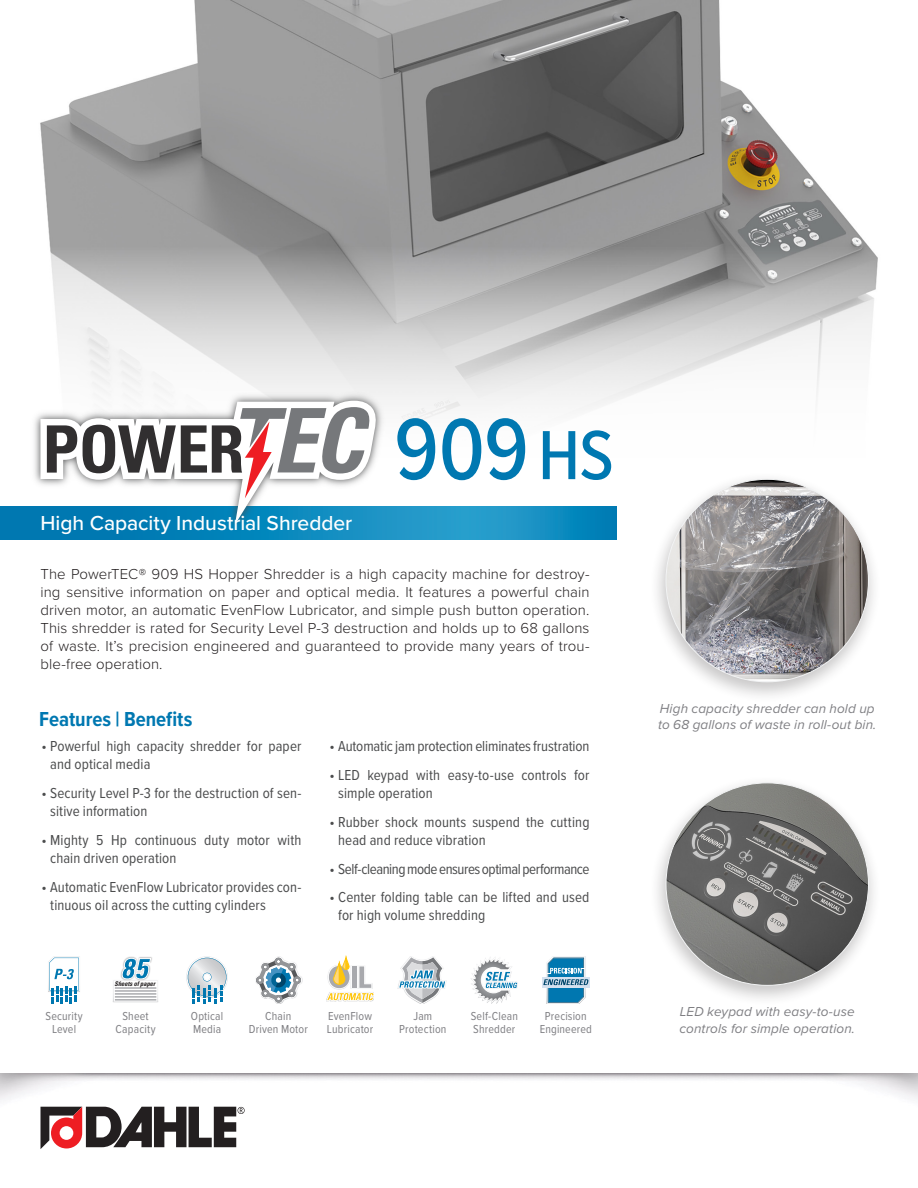
<style>
.page{position:relative;width:918px;height:1188px;background:#fff}
.page>*{position:absolute;margin:0;border:0;box-sizing:border-box;transform-origin:0 0}
.t1{font:500 90px "Proxima Nova Cond";color:#0078b1}
.t2{font:500 21px "Proxima Nova";letter-spacing:-.005em;color:#fff}
.t3{font:700 21px "Proxima Nova Cond";color:#0078b1}
.t4{font:15px/18px "Proxima Nova Cond";letter-spacing:.005em;color:#4b4c4d}
.t5{font:300 15px/18px "Proxima Nova";letter-spacing:.005em;color:#231f20;text-align:justify}
.t6{font:15px "Proxima Nova Cond";letter-spacing:-.03em;color:#4b4c4d}
.t7{font:italic 13.5px/16.5px "Proxima Nova";letter-spacing:.01em;color:#7f7f83}
.t8{font:12px/12.8px "Proxima Nova Cond";letter-spacing:.015em;color:#7f7f83;text-align:center}
.t9{font:italic 700 condensed 6.45px "Univers";color:#231f20}
.s1{font-size:72px}
.s2{font-family:"Proxima Nova"}
</style>
<div class="page">
<svg style="left:0;top:506px;width:616px;height:34px;background:#1790c2"></svg>
<svg style="left:40px;top:1107px;width:205px;height:42px"></svg>
<img style="left:40px;top:0;width:838px;height:425px">
<div style="left:650px;top:471px;width:232px;height:232px;background:#231f20;opacity:.25"></div>
<img style="left:666px;top:479px;width:202px;height:203px;border-radius:101px">
<div style="left:650px;top:775px;width:232px;height:232px;background:#231f20;opacity:.25"></div>
<img style="left:666px;top:783px;width:202px;height:202px;border-radius:101px">
<svg style="left:471px;top:957px;width:47px;height:46px"></svg>
<svg style="left:542px;top:977px;width:48px;height:11px"></svg>
<svg style="left:543px;top:957px;width:45px;height:47px;background:#63a4c5"></svg>
<svg style="left:186px;top:957px;width:42px;height:47px"></svg>
<svg style="left:256px;top:957px;width:46px;height:47px"></svg>
<svg style="left:398px;top:957px;width:48px;height:47px"></svg>
<svg style="left:326px;top:957px;width:48px;height:44px"></svg>
<img style="left:112px;top:980px;width:47px;height:23px">
<svg style="left:114px;top:957px;width:43px;height:45px"></svg>
<svg style="left:48px;top:957px;width:32px;height:47px"></svg>
<img style="left:24px;top:377px;width:369px;height:163px">
<svg style="left:40px;top:401px;width:337px;height:124px"></svg>
<p class="t2" style="left:41px;top:507px;width:313px">High Capacity Industrial Shredder</p>
<p class="t1" style="left:394px;top:383px;width:221px">909<span class="s1">HS</span></p>
<p class="t5" style="left:40px;top:564px;width:551px">The PowerTEC® 909 HS Hopper Shredder is a high capacity machine for destroy&shy;ing sensitive information on paper and optical media. It features a powerful chain driven motor, an automatic EvenFlow Lubricator, and simple push button operation.<br>This shredder is rated for Security Level P-3 destruction and holds up to 68 gallons of waste. It’s precision engineered and guaranteed to provide many years of trou&shy;ble-free operation.</p>
<p class="t3" style="left:39px;top:703px;width:155px">Features | Benefits</p>
<p class="t4" style="left:50px;top:737px;width:253px;text-indent:-9px"><span class="s2">•</span> Powerful high capacity shredder for paper and optical media</p>
<p class="t4" style="left:50px;top:783px;width:253px;text-indent:-9px"><span class="s2">•</span> Security Level P-3 for the destruction of sen&shy;sitive information</p>
<p class="t4" style="left:50px;top:830px;width:253px;text-indent:-9px"><span class="s2">•</span> Mighty 5 Hp continuous duty motor with chain driven operation</p>
<p class="t4" style="left:50px;top:877px;width:253px;text-indent:-9px"><span class="s2">•</span> Automatic EvenFlow Lubricator provides con&shy;tinuous oil across the cutting cylinders</p>
<p class="t9" style="left:114px;top:980px;width:42px">Sheets of paper</p>
<p class="t4" style="left:330px;top:737px;width:261px"><span class="s2">•</span> Automatic jam protection eliminates frustration</p>
<p class="t4" style="left:338px;top:765px;width:253px;text-indent:-9px"><span class="s2">•</span> LED keypad with easy-to-use controls for simple operation</p>
<p class="t4" style="left:338px;top:812px;width:253px;text-indent:-9px"><span class="s2">•</span> Rubber shock mounts suspend the cutting head and reduce vibration</p>
<p class="t6" style="left:330px;top:858px;width:261px"><span class="s2">•</span> Self-cleaning mode ensures optimal performance</p>
<p class="t4" style="left:338px;top:888px;width:253px;text-indent:-9px"><span class="s2">•</span> Center folding table can be lifted and used for high volume shredding</p>
<p class="t8" style="left:45px;top:1009px;width:39px">Security<br>Level</p>
<p class="t8" style="left:116px;top:1009px;width:41px">Sheet<br>Capacity</p>
<p class="t8" style="left:191px;top:1009px;width:34px;text-align:left">Optical<br>Media</p>
<p class="t8" style="left:249px;top:1009px;width:61px">Chain<br>Driven Motor</p>
<p class="t8" style="left:471px;top:1009px;width:49px;text-align:left">Self-Clean<br>Shredder</p>
<p class="t8" style="left:327px;top:1009px;width:48px;text-align:left">EvenFlow<br>Lubricator</p>
<p class="t8" style="left:399px;top:1009px;width:49px">Jam<br>Protection</p>
<p class="t8" style="left:540px;top:1009px;width:54px">Precision<br>Engineered</p>
<p class="t7" style="left:658px;top:700px;width:220px">High capacity shredder can hold up to 68 gallons of waste in roll-out bin.</p>
<p class="t7" style="left:679px;top:1003px;width:177px">LED keypad with easy-to-use controls for simple operation.</p>
</div>
